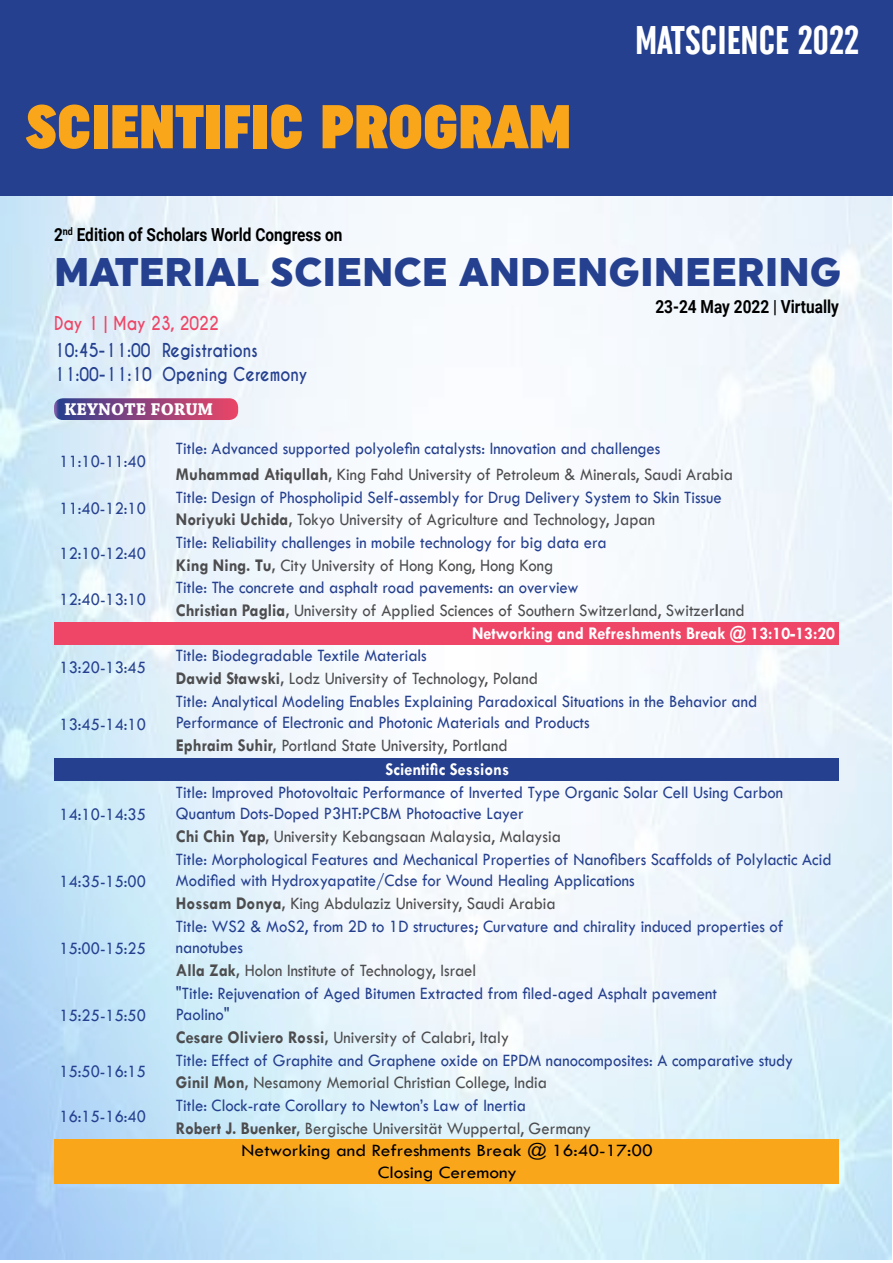
<style>
.page{position:relative;width:893px;height:1263px;background:#fff}
.page>*{position:absolute;margin:0;border:0;box-sizing:border-box;transform-origin:0 0}
.t1{font:61.65px "Uniform Condensed 5";color:#faa61a}
.t2{font:900 39.75px "Uniform";color:#25408f}
.t3{font:39.75px "Uniform Extra Condensed 3";color:#fff}
.t4{font:18px/22.2px "Tw Cen";color:#25408f;scale:.93 1}
.t5{font:18px "Tw Cen";color:#4d4d4f;scale:.93 1}
.t6{font:700 18px "Tw Cen";color:#fff;scale:.93 1}
.t7{font:18px "Tw Cen";color:#000;scale:1.08 1}
.t8{font:700 18px "Roboto";color:#000;scale:.86 1}
.t9{font:700 18px/24.6px "Caviar Dreams";color:#25408f;scale:.86 1}
.t10{font:700 18px "Caviar Dreams";color:#ef4566;scale:.86 1}
.t11{font:700 18px "Chaparral Pro";letter-spacing:.005em;color:#fff}
.s1{font-weight:700;color:#4d4d4f}
.s2{color:#4d4d4f}
.s3{font-weight:700}
</style>
<div class="page">
<svg style="left:54px;top:398px;width:184px;height:22px;background:#90477f"></svg>
<div style="left:54px;top:622px;width:785px;height:23px;background:#ef4566"></div>
<div style="left:54px;top:758px;width:785px;height:23px;background:#25408f"></div>
<div style="left:54px;top:1139px;width:785px;height:45px;background:#faa61a"></div>
<div style="left:0;top:0;width:893px;height:196px;background:#25408f"></div>
<h1 class="t1" style="left:26px;top:90px;width:547px">SCIENTIFIC PROGRAM</h1>
<p class="t8" style="left:54px;top:222px;width:337px">2<sup>nd</sup> Edition of Scholars World Congress on</p>
<h2 class="t3" style="left:635px;top:17px;width:226px">MATSCIENCE 2022</h2>
<h2 class="t2" style="left:54px;top:249px;width:789px">MATERIAL SCIENCE ANDENGINEERING</h2>
<p class="t10" style="left:54px;top:312px;width:193px">Day 1 | May 23, 2022</p>
<p class="t9" style="left:54px;top:338px;width:296px">10:45-11:00 Registrations<br>11:00-11:10 Opening Ceremony</p>
<p class="t8" style="left:655px;top:294px;width:215px">23-24 May 2022 | Virtually</p>
<p class="t11" style="left:64px;top:399px;width:151px">KEYNOTE FORUM</p>
<p class="t4" style="left:60px;top:450px;width:94px">11:10-11:40</p>
<p class="t4" style="left:176px;top:435px;width:600px;line-height:26.2px">Title: Advanced supported polyolefin catalysts: Innovation and challenges<br><span class="s1">Muhammad Atiqullah,</span> <span class="s2">King Fahd University of Petroleum &amp; Minerals, Saudi Arabia</span></p>
<p class="t4" style="left:60px;top:497px;width:94px">11:40-12:10</p>
<p class="t4" style="left:176px;top:486px;width:588px;line-height:22.6px">Title: Design of Phospholipid Self-assembly for Drug Delivery System to Skin Tissue<br><span class="s1">Noriyuki Uchida,</span> <span class="s2">Tokyo University of Agriculture and Technology, Japan</span></p>
<p class="t4" style="left:60px;top:543px;width:94px">12:10-12:40</p>
<p class="t4" style="left:176px;top:531px;width:465px;line-height:22.6px">Title: Reliability challenges in mobile technology for big data era<br><span class="s1">King Ning. Tu,</span> <span class="s2">City University of Hong Kong, Hong Kong</span></p>
<p class="t4" style="left:60px;top:588px;width:94px">12:40-13:10</p>
<p class="t4" style="left:176px;top:577px;width:435px">Title: The concrete and asphalt road pavements: an overview</p>
<p class="t5" style="left:176px;top:600px;width:613px"><span class="s3">Christian Paglia,</span> University of Applied Sciences of Southern Switzerland, Switzer<span class="s3">l</span>and</p>
<p class="t6" style="left:472px;top:622px;width:392px">Networking and Refreshments Break @ 13:10-13:20</p>
<p class="t4" style="left:60px;top:656px;width:94px">13:20-13:45</p>
<p class="t4" style="left:176px;top:644px;width:391px;line-height:22.6px">Title: Biodegradable Textile Materials<br><span class="s1">Dawid Stawski,</span> <span class="s2">Lodz University of Technology, Poland</span></p>
<p class="t4" style="left:60px;top:713px;width:94px">13:45-14:10</p>
<p class="t4" style="left:176px;top:690px;width:627px">Title: Analytical Modeling Enables Explaining Paradoxical Situations in the Behavior and</p>
<p class="t4" style="left:176px;top:711px;width:446px">Performance of Electronic and Photonic Materials and Products</p>
<p class="t5" style="left:176px;top:735px;width:358px"><span class="s3">Ephraim Suhir,</span> Portland State University, Portland</p>
<p class="t6" style="left:385px;top:758px;width:135px">Scientific Sessions</p>
<p class="t4" style="left:60px;top:803px;width:94px">14:10-14:35</p>
<p class="t4" style="left:60px;top:870px;width:94px">14:35-15:00</p>
<p class="t4" style="left:60px;top:937px;width:94px">15:00-15:25</p>
<p class="t4" style="left:60px;top:1004px;width:94px">15:25-15:50</p>
<p class="t4" style="left:176px;top:781px;width:654px">Title: Improved Photovoltaic Performance of Inverted Type Organic Solar Cell Using Carbon<br>Quantum Dots-Doped P3HT:PCBM Photoactive Layer<br><span class="s1">Chi Chin Yap,</span> <span class="s2">University Kebangsaan Malaysia, Malaysia</span></p>
<p class="t4" style="left:176px;top:848px;width:706px">Title: Morphological Features and Mechanical Properties of Nanofibers Scaffolds of Polylactic Acid<br>Modified with Hydroxyapatite/Cdse for Wound Healing Applications<br><span class="s1">Hossam Donya,</span> <span class="s2">King Abdulaziz University, Saudi Arabia</span></p>
<p class="t4" style="left:176px;top:915px;width:655px">Title: WS2 &amp; MoS2, from 2D to 1D structures; Curvature and chirality induced properties of nanotubes<br><span class="s1">Alla Zak,</span> <span class="s2">Holon Institute of Technology, Israel</span></p>
<p class="t4" style="left:176px;top:982px;width:583px">"Title: Rejuvenation of Aged Bitumen Extracted from filed-aged Asphalt pavement<br>Paolino"<br><span class="s1">Cesare Oliviero Rossi,</span> <span class="s2">University of Calabri, Italy</span></p>
<p class="t4" style="left:60px;top:1060px;width:94px">15:50-16:15</p>
<p class="t4" style="left:176px;top:1048px;width:665px;line-height:22.6px">Title: Effect of Graphite and Graphene oxide on EPDM nanocomposites: A comparative study<br><span class="s1">Ginil Mon,</span> <span class="s2">Nesamony Memorial Christian College, India</span></p>
<p class="t4" style="left:60px;top:1105px;width:94px">16:15-16:40</p>
<p class="t4" style="left:176px;top:1094px;width:378px">Title: Clock-rate Corollary to Newton’s Law of Inertia</p>
<p class="t5" style="left:176px;top:1117px;width:448px"><span class="s3">Robert J. Buenker,</span> Bergische Universität Wuppertal, Germany</p>
<p class="t7" style="left:242px;top:1140px;width:382px">Networking and Refreshments Break @ 16:40-17:00</p>
<p class="t7" style="left:378px;top:1161px;width:130px">Closing Ceremony</p>
</div>
